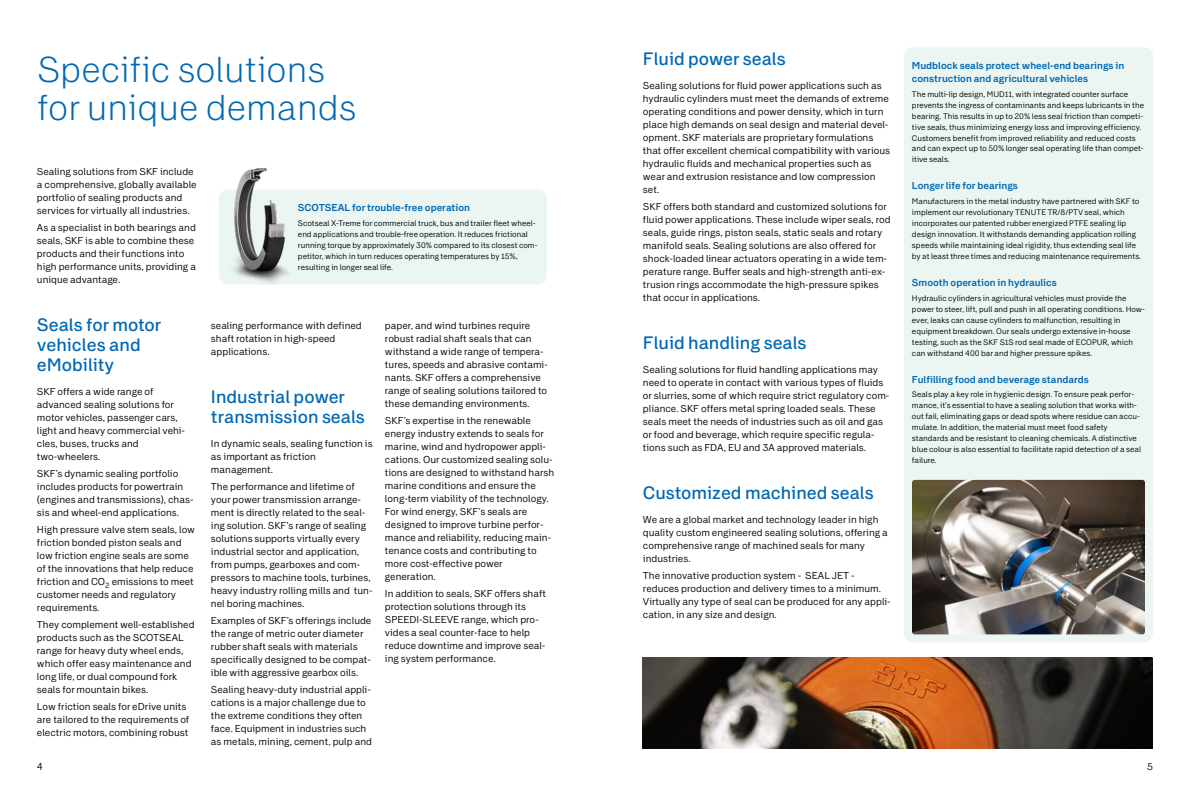
<style>
.page{position:relative;width:1190px;height:794px;background:#fff}
.page>*{position:absolute;margin:0;border:0;box-sizing:border-box;transform-origin:0 0}
.t1{font:300 36px/38px "SKF Sans";color:#0068b3}
.t2{font:500 18px/20px "SKF Sans";color:#0068b3}
.t3{font:10px/13px "SKF Sans";color:#000}
.t4{font:700 10px/13px "SKF Sans";color:#0068b3}
.t5{font:8px/11px "SKF Sans";color:#000}
</style>
<div class="page">
<img style="left:643px;top:658px;width:510px;height:91px">
<div style="left:219px;top:190px;width:328px;height:94px;background:#ebf5f2;border-radius:9px"></div>
<div style="left:904px;top:47px;width:249px;height:595px;background:#ebf5f2;border-radius:9px"></div>
<img style="left:219px;top:168px;width:70px;height:116px">
<img style="left:912px;top:480px;width:233px;height:154px">
<h1 class="t1" style="left:37px;top:53px;width:321px">Specific solutions for unique demands</h1>
<p class="t3" style="left:37px;top:166px;width:161px">Sealing solutions from SKF include a comprehensive, globally available portfolio of sealing products and services for virtually all industries.</p>
<p class="t3" style="left:37px;top:222px;width:161px">As a specialist in both bearings and seals, SKF is able to combine these products and their functions into high performance units, providing a unique advantage.</p>
<h2 class="t2" style="left:37px;top:317px;width:126px">Seals for motor vehicles and eMobility</h2>
<p class="t3" style="left:37px;top:386px;width:150px">SKF offers a wide range of advanced sealing solutions for motor vehicles, passenger cars, light and heavy commercial vehi&shy;cles, buses, trucks and two-wheelers.</p>
<p class="t3" style="left:37px;top:468px;width:158px">SKF’s dynamic sealing portfolio includes products for powertrain (engines and transmissions), chas&shy;sis and wheel-end applications.</p>
<p class="t3" style="left:37px;top:524px;width:160px">High pressure valve stem seals, low friction bonded piston seals and low friction engine seals are some of the innovations that help reduce friction and CO<sub>2</sub> emissions to meet customer needs and regulatory requirements.</p>
<p class="t3" style="left:37px;top:619px;width:159px">They complement well-established products such as the SCOTSEAL range for heavy duty wheel ends, which offer easy maintenance and long life, or dual compound fork seals for mountain bikes.</p>
<p class="t3" style="left:37px;top:701px;width:154px">Low friction seals for eDrive units are tailored to the requirements of electric motors, combining robust</p>
<p class="t4" style="left:298px;top:202px;width:174px">SCOTSEAL for trouble-free operation</p>
<p class="t5" style="left:298px;top:218px;width:241px">Scotseal X-Treme for commercial truck, bus and trailer fleet wheel&shy;end applications and trouble-free operation. It reduces frictional running torque by approximately 30% compared to its closest com&shy;petitor, which in turn reduces operating temperatures by 15%, resulting in longer seal life.</p>
<p class="t3" style="left:211px;top:320px;width:152px">sealing performance with defined shaft rotation in high-speed applications.</p>
<h2 class="t2" style="left:211px;top:389px;width:155px">Industrial power transmission seals</h2>
<p class="t3" style="left:211px;top:438px;width:163px">In dynamic seals, sealing function is as important as friction management.</p>
<p class="t3" style="left:211px;top:481px;width:163px">The performance and lifetime of your power transmission arrange&shy;ment is directly related to the seal&shy;ing solution. SKF’s range of sealing solutions supports virtually every industrial sector and application, from pumps, gearboxes and com&shy;pressors to machine tools, turbines, heavy industry rolling mills and tun&shy;nel boring machines.</p>
<p class="t3" style="left:211px;top:615px;width:162px">Examples of SKF’s offerings include the range of metric outer diameter rubber shaft seals with materials specifically designed to be compat&shy;ible with aggressive gearbox oils.</p>
<p class="t3" style="left:211px;top:684px;width:163px">Sealing heavy-duty industrial appli&shy;cations is a major challenge due to the extreme conditions they often face. Equipment in industries such as metals, mining, cement, pulp and</p>
<p class="t3" style="left:385px;top:320px;width:164px">paper, and wind turbines require robust radial shaft seals that can withstand a wide range of tempera&shy;tures, speeds and abrasive contami&shy;nants. SKF offers a comprehensive range of sealing solutions tailored to these demanding environments.</p>
<p class="t3" style="left:385px;top:415px;width:171px">SKF’s expertise in the renewable energy industry extends to seals for marine, wind and hydropower appli&shy;cations. Our customized sealing solu&shy;tions are designed to withstand harsh marine conditions and ensure the long-term viability of the technology.<br>For wind energy, SKF’s seals are designed to improve turbine perfor&shy;mance and reliability, reducing main&shy;tenance costs and contributing to more cost-effective power generation.</p>
<p class="t3" style="left:385px;top:588px;width:162px">In addition to seals, SKF offers shaft protection solutions through its<br>SPEEDI-SLEEVE range, which pro&shy;vides a seal counter-face to help reduce downtime and improve seal&shy;ing system performance.</p>
<h2 class="t2" style="left:643px;top:50px;width:144px">Fluid power seals</h2>
<p class="t3" style="left:643px;top:79px;width:249px">Sealing solutions for fluid power applications such as hydraulic cylinders must meet the demands of extreme operating conditions and power density, which in turn place high demands on seal design and material devel&shy;opment. SKF materials are proprietary formulations that offer excellent chemical compatibility with various hydraulic fluids and mechanical properties such as wear and extrusion resistance and low compression set.</p>
<p class="t3" style="left:643px;top:200px;width:249px">SKF offers both standard and customized solutions for fluid power applications. These include wiper seals, rod seals, guide rings, piston seals, static seals and rotary manifold seals. Sealing solutions are also offered for shock-loaded linear actuators operating in a wide tem&shy;perature range. Buffer seals and high-strength anti-ex&shy;trusion rings accommodate the high-pressure spikes that occur in applications.</p>
<h2 class="t2" style="left:643px;top:334px;width:165px">Fluid handling seals</h2>
<p class="t3" style="left:643px;top:363px;width:248px">Sealing solutions for fluid handling applications may need to operate in contact with various types of fluids or slurries, some of which require strict regulatory com&shy;pliance. SKF offers metal spring loaded seals. These seals meet the needs of industries such as oil and gas or food and beverage, which require specific regula&shy;tions such as FDA, EU and 3A approved materials.</p>
<h2 class="t2" style="left:643px;top:484px;width:232px">Customized machined seals</h2>
<p class="t3" style="left:643px;top:513px;width:246px">We are a global market and technology leader in high quality custom engineered sealing solutions, offering a comprehensive range of machined seals for many industries.</p>
<p class="t3" style="left:643px;top:569px;width:249px">The innovative production system - SEAL JET - reduces production and delivery times to a minimum.<br>Virtually any type of seal can be produced for any appli&shy;cation, in any size and design.</p>
<p class="t4" style="left:912px;top:59px;width:214px">Mudblock seals protect wheel-end bearings in construction and agricultural vehicles</p>
<p class="t5" style="left:912px;top:89px;width:234px">The multi-lip design, MUD11, with integrated counter surface prevents the ingress of contaminants and keeps lubricants in the bearing. This results in up to 20% less seal friction than competi&shy;tive seals, thus minimizing energy loss and improving efficiency.<br>Customers benefit from improved reliability and reduced costs and can expect up to 50% longer seal operating life than compet&shy;itive seals.</p>
<p class="t4" style="left:912px;top:180px;width:108px">Longer life for bearings</p>
<p class="t5" style="left:912px;top:196px;width:231px">Manufacturers in the metal industry have partnered with SKF to implement our revolutionary TENUTE TR/8/PTV seal, which incorporates our patented rubber energized PTFE sealing lip design innovation. It withstands demanding application rolling speeds while maintaining ideal rigidity, thus extending seal life by at least three times and reducing maintenance requirements.</p>
<p class="t4" style="left:912px;top:276px;width:146px">Smooth operation in hydraulics</p>
<p class="t5" style="left:912px;top:293px;width:234px">Hydraulic cylinders in agricultural vehicles must provide the power to steer, lift, pull and push in all operating conditions. How&shy;ever, leaks can cause cylinders to malfunction, resulting in equipment breakdown. Our seals undergo extensive in-house testing, such as the SKF S1S rod seal made of ECOPUR, which can withstand 400 bar and higher pressure spikes.</p>
<p class="t4" style="left:912px;top:373px;width:179px">Fulfilling food and beverage standards</p>
<p class="t5" style="left:912px;top:390px;width:231px">Seals play a key role in hygienic design. To ensure peak perfor&shy;mance, it’s essential to have a sealing solution that works with&shy;out fail, eliminating gaps or dead spots where residue can accu&shy;mulate. In addition, the material must meet food safety standards and be resistant to cleaning chemicals. A distinctive blue colour is also essential to facilitate rapid detection of a seal failure.</p>
<p class="t3" style="left:37px;top:761px;width:7px">4</p>
<p class="t3" style="left:1147px;top:761px;width:7px">5</p>
</div>
